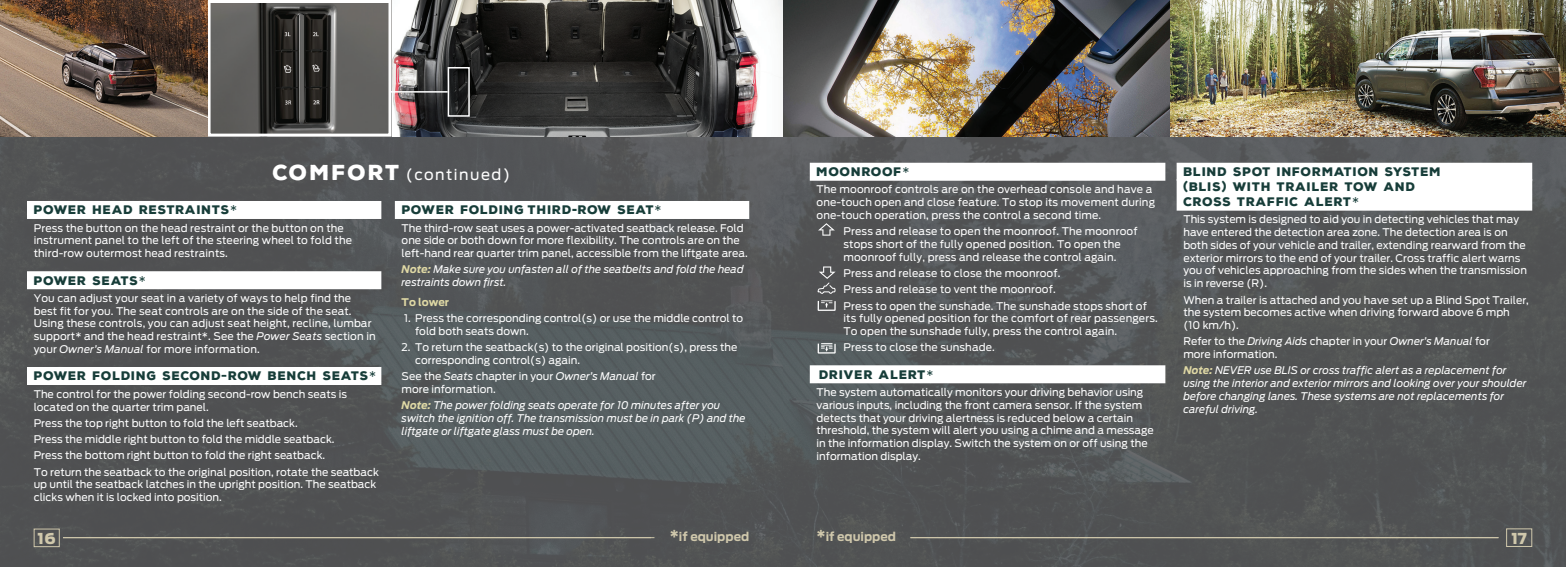
<style>
.page{position:relative;width:1566px;height:567px;background:#fff}
.page>*{position:absolute;margin:0;border:0;box-sizing:border-box;transform-origin:0 0}
.t1{font:15px "Ford Antenna";letter-spacing:.1em;color:#fff}
.t2{font:900 15px "Ford Antenna";color:#d0c8ac}
.Paragraph_Style_3{font:900 12px/15px "Nexa Rust Sans";letter-spacing:.06em;color:#173d39}
.t3{font:700 12px "Ford Antenna";color:#d0c8ac}
.Body_White{font:10.5px/12.8px "Ford Antenna";color:#fff}
.Body_White-2{font:italic 10.5px/12.8px "Ford Antenna";color:#fff}
.Number{font:10.5px/12.8px "Ford Antenna";color:#fff}
.Body_White-3{font:700 10.5px "Ford Antenna";color:#e0d9a5}
.s1{font-family:"Nexa Rust Sans";font-weight:900;font-size:21px}
.s2{font-family:"Ford Antenna";font-weight:400}
.s3{font-style:italic}
.s4{font-family:"Ford Antenna"}
.s5{font-weight:700;color:#e0d9a5}
.s6{font-size:15px}
</style>
<div class="page">
<img style="left:0;top:137px;width:783px;height:430px">
<div style="left:783px;top:0;width:783px;height:567px;background:#57585a"></div>
<img style="left:392px;top:0;width:1174px;height:137px">
<img style="left:0;top:0;width:388px;height:137px">
<div style="left:208px;top:0;width:184px;height:137px;border:3px solid #fff"></div>
<div style="left:448px;top:67px;width:22px;height:50px;border:2px solid #fff"></div>
<hr style="left:390px;top:91px;width:58px;height:2px;background:#fff">
<div style="left:810px;top:163px;width:355px;height:18px;background:#fff"></div>
<div style="left:810px;top:365px;width:355px;height:18px;background:#fff"></div>
<svg style="left:818px;top:223px;width:17px;height:13px"></svg>
<svg style="left:817px;top:266px;width:19px;height:45px"></svg>
<svg style="left:818px;top:343px;width:18px;height:11px"></svg>
<div style="left:1177px;top:163px;width:355px;height:18px;background:#fff"></div>
<div style="left:1177px;top:179px;width:355px;height:32px;background:#fff"></div>
<div style="left:27px;top:201px;width:354px;height:18px;background:#fff"></div>
<div style="left:27px;top:271px;width:354px;height:18px;background:#fff"></div>
<div style="left:27px;top:367px;width:354px;height:18px;background:#fff"></div>
<div style="left:395px;top:201px;width:354px;height:18px;background:#fff"></div>
<hr style="left:63px;top:537px;width:591px;height:1px;background:#d0c8ac">
<hr style="left:910px;top:537px;width:589px;height:1px;background:#d0c8ac">
<svg style="left:1506px;top:528px;width:27px;height:19px"></svg>
<svg style="left:33px;top:528px;width:27px;height:19px"></svg>
<p class="t1" style="left:273px;top:162px;width:239px"><span class="s1">COMFORT</span> (continued)</p>
<p class="Paragraph_Style_3" style="left:817px;top:164px;width:94px">MOONROOF<span class="s2">*</span></p>
<p class="Body_White" style="left:817px;top:182px;width:340px">The moonroof controls are on the overhead console and have a one-touch open and close feature. To stop its movement during one-touch operation, press the control a second time.</p>
<p class="Body_White" style="left:844px;top:224px;width:296px">Press and release to open the moonroof. The moonroof stops short of the fully opened position. To open the moonroof fully, press and release the control again.</p>
<p class="Body_White" style="left:844px;top:266px;width:218px">Press and release to close the moonroof.</p>
<p class="Body_White" style="left:844px;top:282px;width:214px">Press and release to vent the moonroof.</p>
<p class="Body_White" style="left:844px;top:298px;width:316px">Press to open the sunshade. The sunshade stops short of its fully opened position for the comfort of rear passengers.<br>To open the sunshade fully, press the control again.</p>
<p class="Body_White" style="left:844px;top:340px;width:153px">Press to close the sunshade.</p>
<p class="Paragraph_Style_3" style="left:819px;top:367px;width:116px">DRIVER ALERT<span class="s2">*</span></p>
<p class="Body_White" style="left:817px;top:385px;width:339px">The system automatically monitors your driving behavior using various inputs, including the front camera sensor. If the system detects that your driving alertness is reduced below a certain threshold, the system will alert you using a chime and a message in the information display. Switch the system on or off using the information display.</p>
<p class="Paragraph_Style_3" style="left:34px;top:203px;width:205px">POWER HEAD RESTRAINTS<span class="s2">*</span></p>
<p class="Body_White" style="left:34px;top:220px;width:320px">Press the button on the head restraint or the button on the instrument panel to the left of the steering wheel to fold the third-row outermost head restraints.</p>
<p class="Paragraph_Style_3" style="left:34px;top:273px;width:114px">POWER SEATS<span class="s2">*</span></p>
<p class="Body_White" style="left:34px;top:291px;width:344px">You can adjust your seat in a variety of ways to help find the best fit for you. The seat controls are on the side of the seat.<br>Using these controls, you can adjust seat height, recline, lumbar support* and the head restraint*. See the <span class="s3">Power Seats</span> section in your <span class="s3">Owner’s Manual</span> for more information.</p>
<p class="Paragraph_Style_3" style="left:34px;top:369px;width:344px">POWER FOLDING SECOND-ROW BENCH SEATS<span class="s2">*</span></p>
<p class="Body_White" style="left:34px;top:386px;width:315px">The control for the power folding second-row bench seats is located on the quarter trim panel.</p>
<p class="Body_White" style="left:34px;top:415px;width:265px">Press the top right button to fold the left seatback.</p>
<p class="Body_White" style="left:34px;top:432px;width:302px">Press the middle right button to fold the middle seatback.</p>
<p class="Body_White" style="left:34px;top:448px;width:293px">Press the bottom right button to fold the right seatback.</p>
<p class="Body_White" style="left:34px;top:464px;width:347px">To return the seatback to the original position, rotate the seatback up until the seatback latches in the upright position. The seatback clicks when it is locked into position.</p>
<p class="Paragraph_Style_3" style="left:402px;top:203px;width:261px">POWER FOLDING THIRD<span class="s4">-</span>ROW SEAT<span class="s2">*</span></p>
<p class="Body_White" style="left:402px;top:220px;width:348px">The third-row seat uses a power-activated seatback release. Fold one side or both down for more flexibility. The controls are on the left-hand rear quarter trim panel, accessible from the liftgate area.</p>
<p class="Body_White-2" style="left:402px;top:262px;width:344px"><span class="s5">Note:</span> Make sure you unfasten all of the seatbelts and fold the head restraints down first.</p>
<p class="Body_White-3" style="left:402px;top:292px;width:49px">To lower</p>
<p class="Number" style="left:415px;top:311px;width:330px;text-indent:-11px">1. Press the corresponding control(s) or use the middle control to fold both seats down.</p>
<p class="Number" style="left:415px;top:340px;width:324px;text-indent:-14px">2. To return the seatback(s) to the original position(s), press the corresponding control(s) again.</p>
<p class="Body_White" style="left:402px;top:369px;width:256px">See the <span class="s3">Seats</span> chapter in your <span class="s3">Owner’s Manual</span> for more information.</p>
<p class="Body_White-2" style="left:402px;top:398px;width:346px"><span class="s5">Note:</span> The power folding seats operate for 10 minutes after you switch the ignition off. The transmission must be in park (P) and the liftgate or liftgate glass must be open.</p>
<p class="Paragraph_Style_3" style="left:1183px;top:164px;width:259px">BLIND SPOT INFORMATION SYSTEM (BLIS) WITH TRAILER TOW AND<br>CROSS TRAFFIC ALERT<span class="s2">*</span></p>
<p class="Body_White" style="left:1183px;top:212px;width:345px">This system is designed to aid you in detecting vehicles that may have entered the detection area zone. The detection area is on both sides of your vehicle and trailer, extending rearward from the exterior mirrors to the end of your trailer. Cross traffic alert warns you of vehicles approaching from the sides when the transmission is in reverse (R).</p>
<p class="Body_White" style="left:1183px;top:292px;width:347px">When a trailer is attached and you have set up a Blind Spot Trailer, the system becomes active when driving forward above 6 mph (10 km/h).</p>
<p class="Body_White" style="left:1183px;top:334px;width:308px">Refer to the <span class="s3">Driving Aids</span> chapter in your <span class="s3">Owner’s Manual</span> for more information.</p>
<p class="Body_White-2" style="left:1183px;top:363px;width:345px"><span class="s5">Note:</span> NEVER use BLIS or cross traffic alert as a replacement for using the interior and exterior mirrors and looking over your shoulder before changing lanes. These systems are not replacements for careful driving.</p>
<p class="t3" style="left:670px;top:526px;width:81px"><span class="s6">*</span>if equipped</p>
<p class="t3" style="left:817px;top:526px;width:81px"><span class="s6">*</span>if equipped</p>
<h1 class="t2" style="left:38px;top:524px;width:20px">16</h1>
<h1 class="t2" style="left:1511px;top:524px;width:17px">17</h1>
</div>
